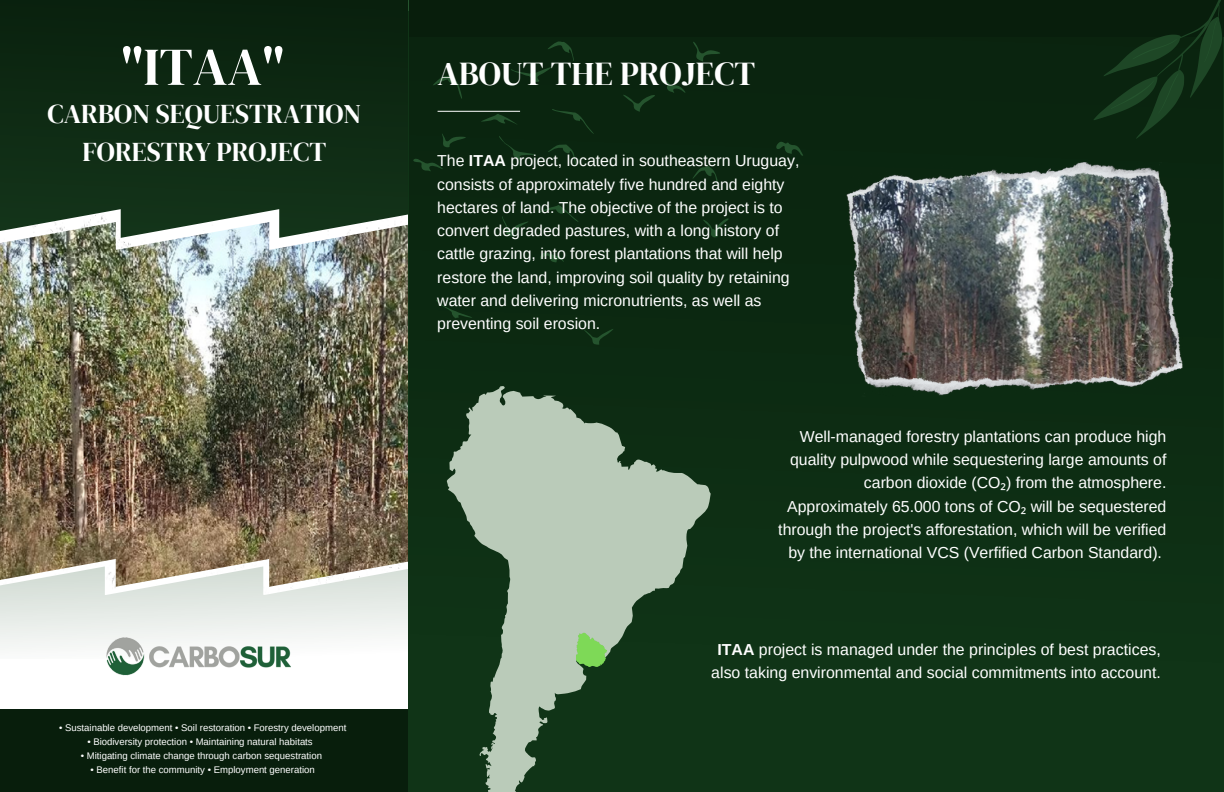
<style>
.page{position:relative;width:1224px;height:792px;background:#fff}
.page>*{position:absolute;margin:0;border:0;box-sizing:border-box;transform-origin:0 0}
.t1{font:53.2px "DM Serif Display";color:#fff}
.t2{font:33.2px "DM Serif Display";color:#fff}
.t3{font:26.9px/37.5px "DM Serif Display";color:#fff;text-align:center}
.t4{font:15.9px/23.2px "Arimo";color:#fff;text-align:right}
.t5{font:9.6px "Arimo";color:#fff}
.s1{font-weight:700}
.s2{font-family:"Noto Sans"}
</style>
<div class="page">
<svg style="left:0;top:595px;width:408px;height:53px;fill:#e8ede9"></svg>
<div style="left:0;top:709px;width:423px;height:83px;background:#081e0c"></div>
<div style="left:0;top:0;width:572px;height:484px;background:#0e2913"></div>
<img style="left:0;top:209px;width:408px;height:13px">
<img style="left:0;top:222px;width:408px;height:365px">
<div style="left:408px;top:11px;width:815px;height:781px;background:#103417"></div>
<div style="left:409px;top:0;width:814px;height:709px;background:#0c2a12"></div>
<div style="left:409px;top:0;width:815px;height:37px;background:#081e0c"></div>
<svg style="left:693px;top:42px;width:27px;height:19px"></svg>
<svg style="left:538px;top:205px;width:40px;height:17px"></svg>
<svg style="left:540px;top:252px;width:24px;height:10px"></svg>
<svg style="left:584px;top:329px;width:29px;height:16px"></svg>
<svg style="left:552px;top:109px;width:42px;height:25px"></svg>
<svg style="left:511px;top:67px;width:40px;height:15px"></svg>
<svg style="left:548px;top:144px;width:28px;height:21px"></svg>
<svg style="left:499px;top:136px;width:36px;height:24px"></svg>
<svg style="left:776px;top:142px;width:27px;height:14px"></svg>
<svg style="left:703px;top:218px;width:26px;height:20px"></svg>
<svg style="left:548px;top:41px;width:26px;height:20px"></svg>
<svg style="left:623px;top:79px;width:62px;height:33px"></svg>
<svg style="left:693px;top:166px;width:25px;height:18px"></svg>
<svg style="left:433px;top:75px;width:29px;height:24px"></svg>
<svg style="left:442px;top:134px;width:24px;height:13px"></svg>
<svg style="left:436px;top:300px;width:36px;height:18px"></svg>
<svg style="left:481px;top:114px;width:35px;height:10px"></svg>
<svg style="left:502px;top:216px;width:26px;height:21px"></svg>
<svg style="left:413px;top:159px;width:30px;height:12px"></svg>
<hr style="left:438px;top:111px;width:82px;height:1px;background:#fff">
<svg style="left:1094px;top:0;width:130px;height:139px"></svg>
<svg style="left:447px;top:386px;width:264px;height:406px;fill:#103417"></svg>
<svg style="left:575px;top:632px;width:33px;height:36px"></svg>
<img style="left:846px;top:163px;width:337px;height:233px">
<img style="left:99px;top:621px;width:213px;height:55px">
<h1 class="t1" style="left:121px;top:30px;width:165px">"ITAA"</h1>
<h3 class="t3" style="left:48px;top:95px;width:315px">CARBON SEQUESTRATION<br>FORESTRY PROJECT</h3>
<p class="t5" style="left:59px;top:722px;width:289px">• Sustainable development • Soil restoration • Forestry development</p>
<p class="t5" style="left:87px;top:736px;width:227px">• Biodiversity protection • Maintaining natural habitats</p>
<p class="t5" style="left:81px;top:750px;width:243px">• Mitigating climate change through carbon sequestration</p>
<p class="t5" style="left:91px;top:764px;width:226px">• Benefit for the community • Employment generation</p>
<h2 class="t2" style="left:438px;top:51px;width:319px">ABOUT THE PROJECT</h2>
<p class="t4" style="left:437px;top:149px;width:364px;text-align:left">The <span class="s1">ITAA</span> project, located in southeastern Uruguay, consists of approximately five hundred and eighty hectares of land. The objective of the project is to convert degraded pastures, with a long history of cattle grazing, into forest plantations that will help restore the land, improving soil quality by retaining water and delivering micronutrients, as well as preventing soil erosion.</p>
<p class="t4" style="left:778px;top:425px;width:390px">Well-managed forestry plantations can produce high quality pulpwood while sequestering large amounts of carbon dioxide (CO<span class="s2">₂</span>) from the atmosphere.<br>Approximately 65.000 tons of CO<span class="s2">₂</span> will be sequestered through the project's afforestation, which will be verified by the international VCS (Verfified Carbon Standard).</p>
<p class="t4" style="left:711px;top:637px;width:451px;text-align:center"><span class="s1">ITAA</span> project is managed under the principles of best practices, also taking environmental and social commitments into account.</p>
</div>
